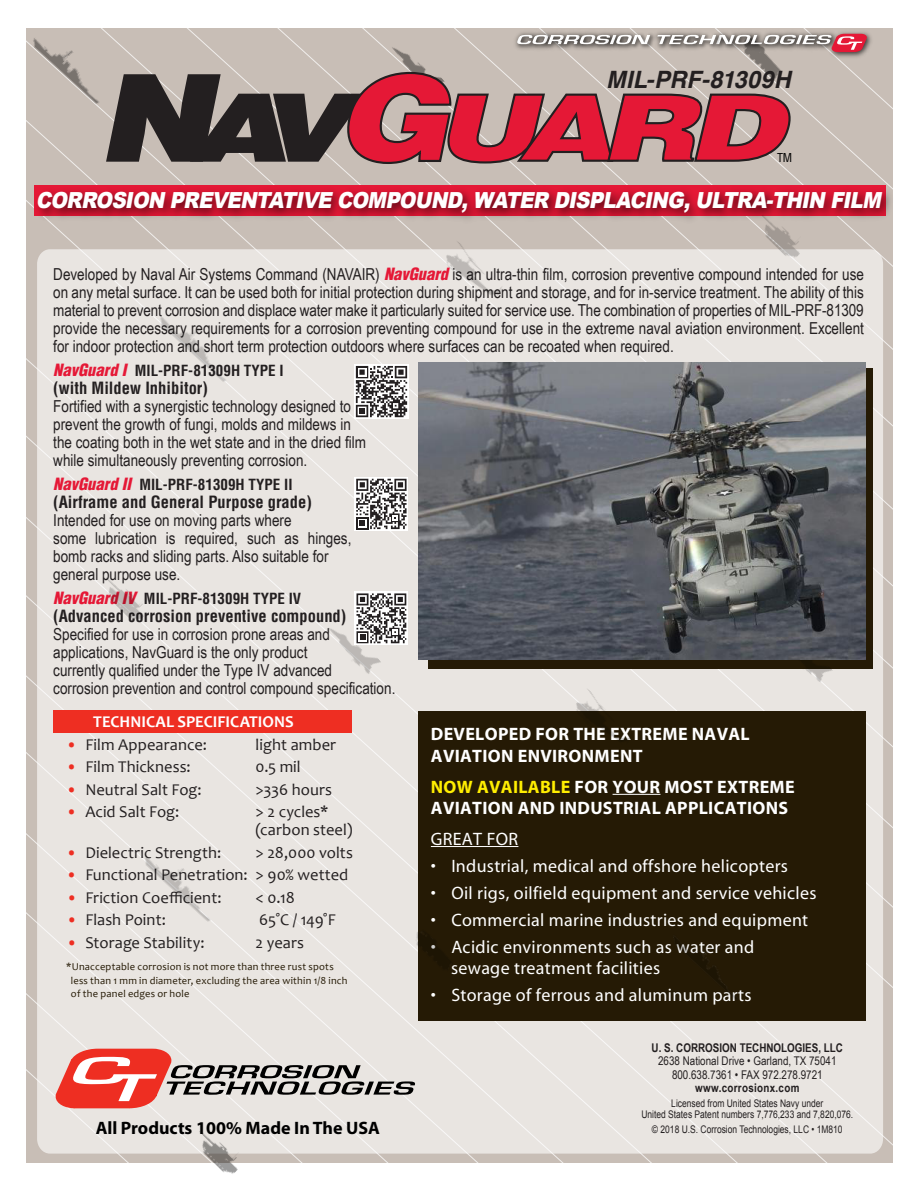
<style>
.page{position:relative;width:918px;height:1188px;background:#fff}
.page>*{position:absolute;margin:0;border:0;box-sizing:border-box;transform-origin:0 0}
.t1{font:italic 700 23.85px "Helvetica";letter-spacing:.01em;color:#231f20}
.t2{font:italic 900 22.2px "Arial";color:#fff;scale:.9 1}
.t3{font:18px/21px "Myriad";letter-spacing:.015em;color:#fff}
.t4{font:700 18px/21.6px "Myriad";letter-spacing:.015em;color:#fff}
.t5{font:700 18px "Myriad";color:#000}
.t6{font:16.5px/18px "Arial Narrow";color:#231f20}
.t7{font:16.5px/18px "Candara";letter-spacing:.005em;color:#231f20}
.t8{font:700 condensed 16.5px "Helvetica";color:#231f20}
.t9{font:700 16.5px "Candara";color:#fff}
.t10{font:700 condensed 15px "Helvetica";color:#231f20}
.t11{font:12px/13.5px "Arial Narrow";color:#231f20;text-align:center}
.t12{font:700 12px "Arial Narrow";color:#231f20}
.t13{font:700 12px "Arial Narrow";letter-spacing:.025em;color:#231f20}
.t14{font:condensed 12px "Helvetica";color:#000}
.t15{font:10.5px/13.5px "Candara";letter-spacing:.02em;color:#251a05}
.t16{font:10.5px/10.5px "Arial";color:#231f20;text-align:center;scale:.81 1}
.s1{font-family:"Helvetica";font-weight:900;font-style:italic;font-stretch:condensed;color:#e51836}
.s2{font-weight:900;font-style:italic;font-size:16.5px;color:#e51836}
.s3{color:#ee2e22}
.s4{color:#ffee01}
</style>
<div class="page">
<div style="left:416px;top:1024px;width:477px;height:139px;background:#c8beb6"></div>
<div style="left:26px;top:34px;width:867px;height:932px;background:#c8beb6"></div>
<div style="left:37px;top:249px;width:846px;height:905px;background:#e9e5e1"></div>
<div style="left:428px;top:368px;width:445px;height:301px;background:#251a05"></div>
<img style="left:26px;top:179px;width:867px;height:51px">
<div style="left:418px;top:711px;width:448px;height:309px;background:#251a05"></div>
<div style="left:53px;top:711px;width:298px;height:22px;background:#ee2e22"></div>
<hr style="left:613px;top:794px;width:48px;height:1px;background:#fff">
<hr style="left:431px;top:846px;width:87px;height:1px;background:#fff">
<svg style="left:26px;top:1024px;width:390px;height:139px;background:#dac5c0"></svg>
<img style="left:753px;top:206px;width:56px;height:56px">
<img style="left:97px;top:569px;width:56px;height:56px">
<img style="left:191px;top:1122px;width:56px;height:52px">
<img style="left:569px;top:687px;width:70px;height:24px">
<img style="left:439px;top:240px;width:70px;height:65px">
<img style="left:28px;top:28px;width:77px;height:79px">
<img style="left:155px;top:303px;width:86px;height:82px">
<img style="left:139px;top:843px;width:87px;height:82px">
<img style="left:324px;top:615px;width:59px;height:63px">
<img style="left:776px;top:669px;width:58px;height:18px">
<img style="left:408px;top:926px;width:10px;height:50px">
<svg style="left:354px;top:364px;width:55px;height:55px"></svg>
<svg style="left:356px;top:366px;width:51px;height:51px"></svg>
<img style="left:418px;top:362px;width:448px;height:298px">
<svg style="left:354px;top:477px;width:54px;height:54px"></svg>
<svg style="left:356px;top:479px;width:51px;height:50px"></svg>
<svg style="left:105px;top:28px;width:788px;height:137px;background:#af8182"></svg>
<svg style="left:355px;top:592px;width:53px;height:53px"></svg>
<svg style="left:356px;top:593px;width:50px;height:50px"></svg>
<h1 class="t1" style="left:606px;top:60px;width:186px">MIL-PRF-81309H</h1>
<p class="t14" style="left:777px;top:150px;width:17px">TM</p>
<h2 class="t2" style="left:36px;top:188px;width:945px">CORROSION PREVENTATIVE COMPOUND,WATER DISPLACING,ULTRA-THIN FILM</h2>
<p class="t6" style="left:53px;top:265px;width:812px;text-align:justify">Developed by Naval Air Systems Command (NAVAIR) <span class="s1">NavGuard</span> is an ultra-thin film, corrosion preventive compound intended for use on any metal surface. It can be used both for initial protection during shipment and storage, and for in-service treatment. The ability of this material to prevent corrosion and displace water make it particularly suited for service use. The combination of properties of MIL-PRF-81309 provide the necessary requirements for a corrosion preventing compound for use in the extreme naval aviation environment. Excellent for indoor protection and short term protection outdoors where surfaces can be recoated when required.</p>
<p class="t10" style="left:53px;top:361px;width:232px"><span class="s2">NavGuard I</span> MIL-PRF-81309H TYPE I</p>
<p class="t8" style="left:53px;top:378px;width:156px">(with Mildew Inhibitor)</p>
<p class="t6" style="left:53px;top:397px;width:314px">Fortified with a synergistic technology designed to prevent the growth of fungi, molds and mildews in the coating both in the wet state and in the dried film while simultaneously preventing corrosion.</p>
<p class="t10" style="left:53px;top:475px;width:241px"><span class="s2">NavGuard II</span> MIL-PRF-81309H TYPE II</p>
<p class="t8" style="left:53px;top:492px;width:260px">(Airframe and General Purpose grade)</p>
<p class="t6" style="left:53px;top:511px;width:300px">Intended for use on moving parts where<br>some lubrication is required, such as hinges, bomb racks and sliding parts. Also suitable for general purpose use.</p>
<p class="t10" style="left:53px;top:589px;width:250px"><span class="s2">NavGuard IV</span> MIL-PRF-81309H TYPE IV</p>
<p class="t8" style="left:53px;top:606px;width:295px">(Advanced corrosion preventive compound)</p>
<p class="t6" style="left:53px;top:625px;width:344px">Specified for use in corrosion prone areas and applications, NavGuard is the only product<br>currently qualified under the Type IV advanced<br>corrosion prevention and control compound specification.</p>
<p class="t9" style="left:93px;top:711px;width:202px">TECHNICAL SPECIFICATIONS</p>
<p class="t7" style="left:66px;top:735px;width:142px"><span class="s3">•</span> Film Appearance:</p>
<p class="t7" style="left:256px;top:735px;width:82px">light amber</p>
<p class="t7" style="left:66px;top:757px;width:126px"><span class="s3">•</span> Film Thickness:</p>
<p class="t7" style="left:256px;top:757px;width:47px">0.5 mil</p>
<p class="t7" style="left:66px;top:780px;width:137px"><span class="s3">•</span> Neutral Salt Fog:</p>
<p class="t7" style="left:256px;top:780px;width:78px">&gt;336 hours</p>
<p class="t7" style="left:66px;top:803px;width:115px"><span class="s3">•</span> Acid Salt Fog:</p>
<p class="t7" style="left:256px;top:803px;width:99px">&gt; 2 cycles* (carbon steel)</p>
<p class="t7" style="left:66px;top:843px;width:156px"><span class="s3">•</span> Dielectric Strength:</p>
<p class="t7" style="left:256px;top:843px;width:99px">&gt; 28,000 volts</p>
<p class="t7" style="left:66px;top:866px;width:284px"><span class="s3">•</span> Functional Penetration: &gt; 90% wetted</p>
<p class="t7" style="left:66px;top:888px;width:157px"><span class="s3">•</span> Friction Coefficient:</p>
<p class="t7" style="left:256px;top:888px;width:41px">&lt; 0.18</p>
<p class="t7" style="left:66px;top:911px;width:101px"><span class="s3">•</span> Flash Point:</p>
<p class="t7" style="left:259px;top:911px;width:78px">65˚C / 149˚F</p>
<p class="t7" style="left:66px;top:933px;width:140px"><span class="s3">•</span> Storage Stability:</p>
<p class="t7" style="left:256px;top:933px;width:50px">2 years</p>
<p class="t15" style="left:71px;top:960px;width:278px;text-indent:-5px">*Unacceptable corrosion is not more than three rust spots less than 1 mm in diameter, excluding the area within 1/8 inch of the panel edges or hole</p>
<p class="t4" style="left:431px;top:724px;width:320px">DEVELOPED FOR THE EXTREME NAVAL<br>AVIATION ENVIRONMENT</p>
<p class="t4" style="left:431px;top:776px;width:365px"><span class="s4">NOW AVAILABLE</span> FOR YOUR MOST EXTREME<br>AVIATION AND INDUSTRIAL APPLICATIONS</p>
<p class="t3" style="left:431px;top:829px;width:89px">GREAT FOR</p>
<p class="t3" style="left:431px;top:856px;width:359px">• Industrial, medical and offshore helicopters</p>
<p class="t3" style="left:431px;top:883px;width:387px">• Oil rigs, oilfield equipment and service vehicles</p>
<p class="t3" style="left:431px;top:910px;width:379px">• Commercial marine industries and equipment</p>
<p class="t3" style="left:451px;top:937px;width:305px;text-indent:-20px">• Acidic environments such as water and sewage treatment facilities</p>
<p class="t3" style="left:431px;top:985px;width:322px">• Storage of ferrous and aluminum parts</p>
<p class="t5" style="left:96px;top:1119px;width:286px">All Products 100% Made In The USA</p>
<p class="t12" style="left:652px;top:1038px;width:193px">U. S. CORROSION TECHNOLOGIES, LLC</p>
<p class="t11" style="left:658px;top:1054px;width:180px">2638 National Drive • Garland, TX 75041<br>800.638.7361 • FAX 972.278.9721</p>
<p class="t13" style="left:695px;top:1079px;width:106px">www.corrosionx.com</p>
<p class="t16" style="left:641px;top:1098px;width:263px">Licensed from United States Navy under<br>United States Patent numbers 7,776,233 and 7,820,076.</p>
<p class="t16" style="left:652px;top:1124px;width:237px">© 2018 U.S. Corrosion Technologies, LLC • 1M810</p>
</div>
